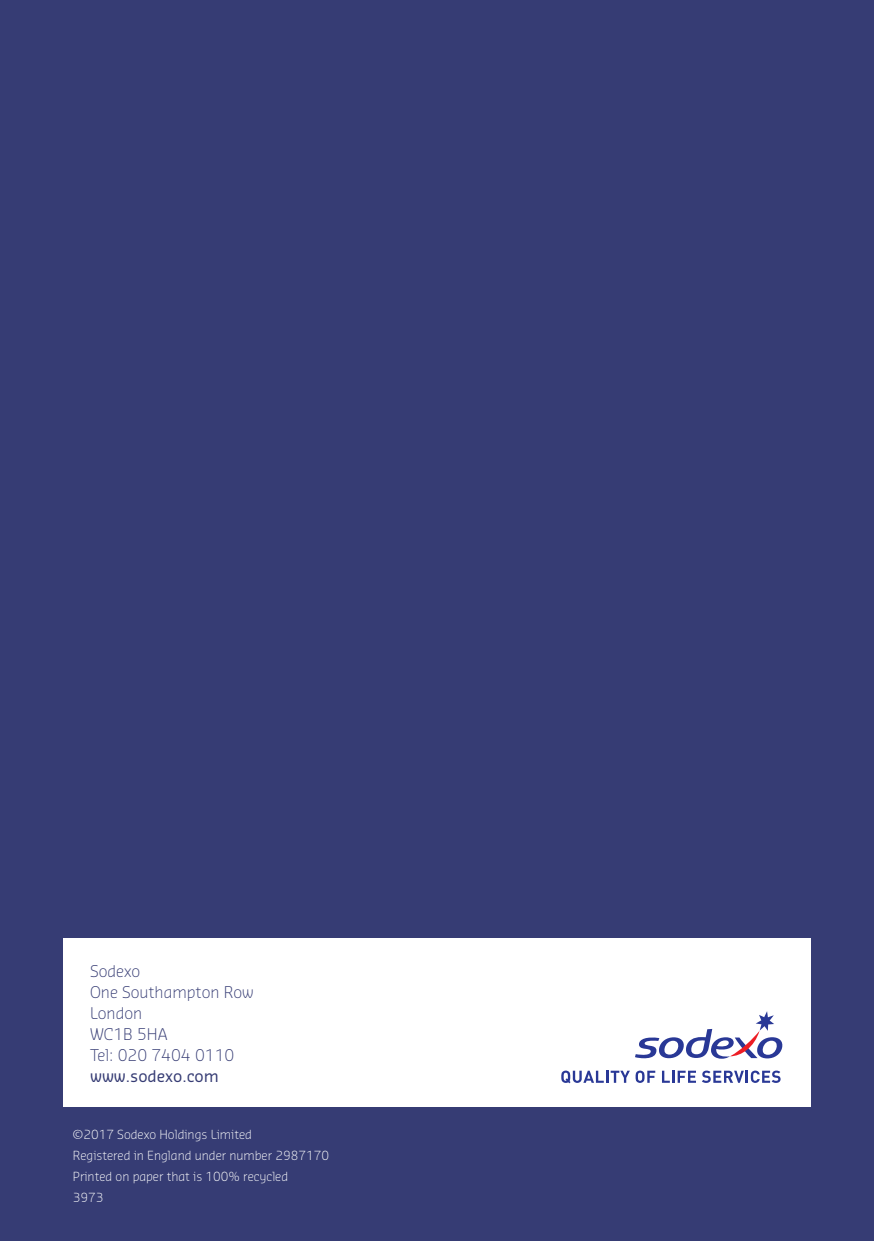
<style>
.page{position:relative;width:874px;height:1241px;background:#fff}
.page>*{position:absolute;margin:0;border:0;box-sizing:border-box;transform-origin:0 0}
.t1{font:300 15.75px/21px "Sansa Pro";color:#363c74}
.t2{font:15.75px "Sansa Pro";color:#363c74}
.t3{font:300 12.25px/21px "Sansa Pro";color:#fff}
</style>
<div class="page">
<div style="left:0;top:0;width:873px;height:1240px;background:#363c74"></div>
<div style="left:63px;top:938px;width:747px;height:168px;background:#fff"></div>
<svg style="left:635px;top:1011px;width:148px;height:48px"></svg>
<svg style="left:561px;top:1070px;width:68px;height:13px"></svg>
<svg style="left:635px;top:1070px;width:20px;height:12px"></svg>
<svg style="left:662px;top:1070px;width:33px;height:12px"></svg>
<svg style="left:702px;top:1070px;width:78px;height:12px"></svg>
<p class="t1" style="left:90px;top:960px;width:165px">Sodexo<br>One Southampton Row<br>London<br>WC1B 5HA<br>Tel: 020 7404 0110</p>
<p class="t2" style="left:90px;top:1065px;width:130px">www.sodexo.com</p>
<p class="t3" style="left:73px;top:1123px;width:257px">©2017 Sodexo Holdings Limited<br>Registered in England under number 2987170<br>Printed on paper that is 100% recycled<br>3973</p>
</div>
